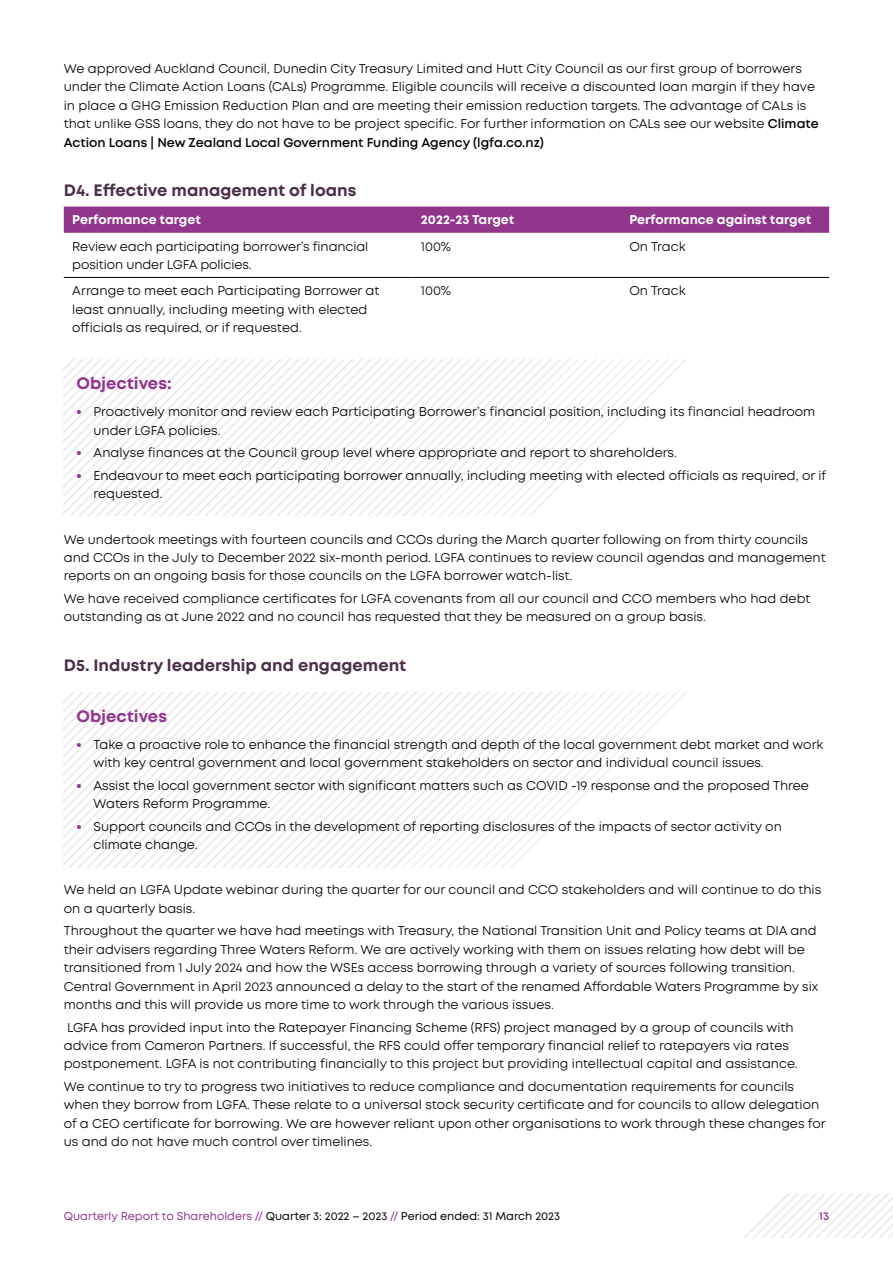
<style>
.page{position:relative;width:893px;height:1263px;background:#fff}
.page>*{position:absolute;margin:0;border:0;box-sizing:border-box;transform-origin:0 0}
.Sub_heading{font:700 16.5px "Mont";color:#4b2f49}
.Body_Mont{font:700 16.5px "Mont";color:#4b2f49}
.Objectives_heading{font:700 16.5px "Mont";color:#92368d}
.Body_Mont-2{font:12.75px/18.3px "Mont";color:#000}
.Body{font:700 12.75px "Mont";color:#fff}
.t1{font:11.25px "Mont";color:#000}
.t2{font:600 11.25px "Mont";color:#92368d}
.s1{font-weight:600}
.s2{font-weight:900;color:#92368d}
.s3{color:#92368d}
</style>
<div class="page">
<svg style="left:745px;top:1193px;width:148px;height:44px"></svg>
<svg style="left:123px;top:693px;width:10px;height:174px"></svg>
<svg style="left:241px;top:693px;width:445px;height:174px"></svg>
<svg style="left:123px;top:360px;width:10px;height:156px"></svg>
<svg style="left:241px;top:360px;width:445px;height:156px"></svg>
<div style="left:64px;top:207px;width:765px;height:26px;background:#92368d"></div>
<hr style="left:64px;top:277px;width:348px;height:1px;background:#000">
<hr style="left:412px;top:277px;width:209px;height:1px;background:#000">
<hr style="left:621px;top:277px;width:208px;height:1px;background:#000">
<p class="Body_Mont-2" style="left:64px;top:60px;width:756px">We approved Auckland Council, Dunedin City Treasury Limited and Hutt City Council as our first group of borrowers under the Climate Action Loans (CALs) Programme. Eligible councils will receive a discounted loan margin if they have in place a GHG Emission Reduction Plan and are meeting their emission reduction targets. The advantage of CALs is that unlike GSS loans, they do not have to be project specific. For further information on CALs see our website <span class="s1">Climate Action Loans | New Zealand Local Government Funding Agency (lgfa.co.nz)</span></p>
<p class="Body_Mont" style="left:64px;top:180px;width:294px">D4. Effective management of loans</p>
<p class="Body" style="left:72px;top:212px;width:130px">Performance target</p>
<p class="Body" style="left:421px;top:212px;width:95px">2022-23 Target</p>
<p class="Body" style="left:629px;top:212px;width:183px">Performance against target</p>
<p class="Body_Mont-2" style="left:72px;top:237px;width:298px">Review each participating borrower’s financial position under LGFA policies.</p>
<p class="Body_Mont-2" style="left:421px;top:237px;width:32px">100%</p>
<p class="Body_Mont-2" style="left:629px;top:237px;width:58px">On Track</p>
<p class="Body_Mont-2" style="left:72px;top:282px;width:309px">Arrange to meet each Participating Borrower at least annually, including meeting with elected officials as required, or if requested.</p>
<p class="Body_Mont-2" style="left:421px;top:282px;width:32px">100%</p>
<p class="Body_Mont-2" style="left:629px;top:282px;width:58px">On Track</p>
<p class="Objectives_heading" style="left:77px;top:373px;width:97px">Objectives:</p>
<p class="Body_Mont-2" style="left:94px;top:403px;width:723px;text-indent:-17px"><span class="s2">•</span> Proactively monitor and review each Participating Borrower’s financial position, including its financial headroom under LGFA policies.</p>
<p class="Body_Mont-2" style="left:77px;top:444px;width:602px"><span class="s2">•</span> Analyse finances at the Council group level where appropriate and report to shareholders.</p>
<p class="Body_Mont-2" style="left:94px;top:466px;width:734px;text-indent:-17px"><span class="s2">•</span> Endeavour to meet each participating borrower annually, including meeting with elected officials as required, or if requested.</p>
<p class="Body_Mont-2" style="left:64px;top:530px;width:763px">We undertook meetings with fourteen councils and CCOs during the March quarter following on from thirty councils and CCOs in the July to December 2022 six-month period. LGFA continues to review council agendas and management reports on an ongoing basis for those councils on the LGFA borrower watch-list.</p>
<p class="Body_Mont-2" style="left:64px;top:589px;width:748px">We have received compliance certificates for LGFA covenants from all our council and CCO members who had debt outstanding as at June 2022 and no council has requested that they be measured on a group basis.</p>
<p class="Sub_heading" style="left:64px;top:655px;width:344px">D5. Industry leadership and engagement</p>
<p class="Objectives_heading" style="left:77px;top:705px;width:92px">Objectives</p>
<p class="Body_Mont-2" style="left:94px;top:735px;width:731px;text-indent:-17px"><span class="s2">•</span> Take a proactive role to enhance the financial strength and depth of the local government debt market and work with key central government and local government stakeholders on sector and individual council issues.</p>
<p class="Body_Mont-2" style="left:94px;top:776px;width:717px;text-indent:-17px"><span class="s2">•</span> Assist the local government sector with significant matters such as COVID -19 response and the proposed Three<br>Waters Reform Programme.</p>
<p class="Body_Mont-2" style="left:94px;top:817px;width:690px;text-indent:-17px"><span class="s2">•</span> Support councils and CCOs in the development of reporting disclosures of the impacts of sector activity on climate change.</p>
<p class="Body_Mont-2" style="left:64px;top:881px;width:759px">We held an LGFA Update webinar during the quarter for our council and CCO stakeholders and will continue to do this on a quarterly basis.</p>
<p class="Body_Mont-2" style="left:64px;top:922px;width:756px">Throughout the quarter we have had meetings with Treasury, the National Transition Unit and Policy teams at DIA and their advisers regarding Three Waters Reform. We are actively working with them on issues relating how debt will be transitioned from 1 July 2024 and how the WSEs access borrowing through a variety of sources following transition.<br>Central Government in April 2023 announced a delay to the start of the renamed Affordable Waters Programme by six months and this will provide us more time to work through the various issues.</p>
<p class="Body_Mont-2" style="left:64px;top:1018px;width:735px">LGFA has provided input into the Ratepayer Financing Scheme (RFS) project managed by a group of councils with advice from Cameron Partners. If successful, the RFS could offer temporary financial relief to ratepayers via rates postponement. LGFA is not contributing financially to this project but providing intellectual capital and assistance.</p>
<p class="Body_Mont-2" style="left:64px;top:1077px;width:763px">We continue to try to progress two initiatives to reduce compliance and documentation requirements for councils when they borrow from LGFA. These relate to a universal stock security certificate and for councils to allow delegation of a CEO certificate for borrowing. We are however reliant upon other organisations to work through these changes for us and do not have much control over timelines.</p>
<p class="t1" style="left:64px;top:1209px;width:498px"><span class="s3">Quarterly Report to Shareholders //</span> Quarter 3: 2022 – 2023 <span class="s3">//</span> Period ended: 31 March 2023</p>
<p class="t2" style="left:819px;top:1209px;width:11px">13</p>
</div>
